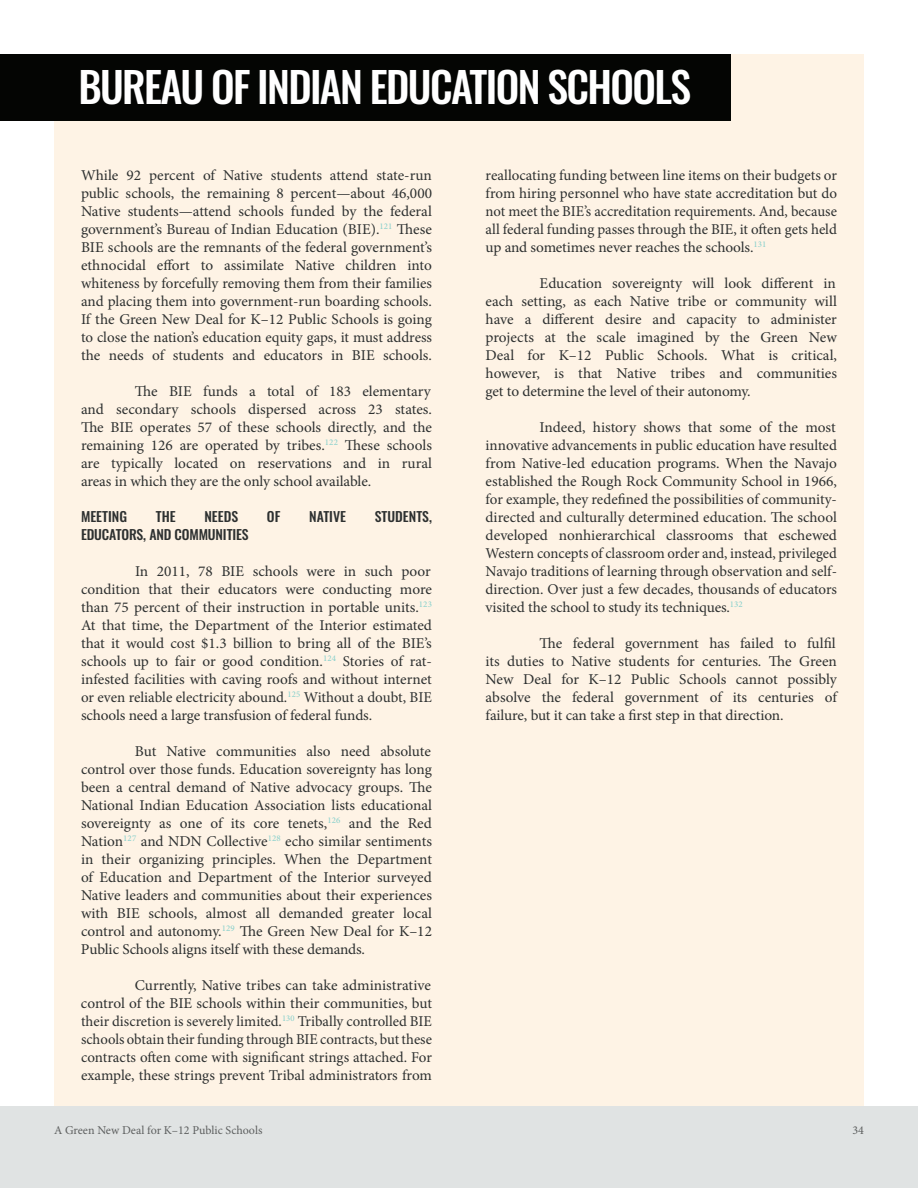
<style>
.page{position:relative;width:918px;height:1188px;background:#fff}
.page>*{position:absolute;margin:0;border:0;box-sizing:border-box;transform-origin:0 0}
.t1{font:500 42px "Oswald";letter-spacing:-.04em;color:#fff}
.t2{font:15px/18px "Minion Pro";letter-spacing:-.005em;color:#2d3030;text-align:justify}
.t3{font:500 13.5px "Oswald";color:#2d3030}
.t4{font:12px "Minion Pro";color:#5d5f5f}
</style>
<div class="page">
<div style="left:54px;top:54px;width:810px;height:1066px;background:#fef3e5"></div>
<div style="left:0;top:1107px;width:918px;height:81px;background:#e0e3e3"></div>
<div style="left:0;top:54px;width:730px;height:67px;background:#040503"></div>
<h1 class="t1" style="left:78px;top:65px;width:614px">BUREAU OF INDIAN EDUCATION SCHOOLS</h1>
<p class="t2" style="left:81px;top:166px;width:353px">While 92 percent of Native students attend state-run public schools, the remaining 8 percent—about 46,000<br>Native students—attend schools funded by the federal government’s Bureau of Indian Education (BIE).<sup>121</sup> These BIE schools are the remnants of the federal government’s ethnocidal effort to assimilate Native children into whiteness by forcefully removing them from their families and placing them into government-run boarding schools.<br>If the Green New Deal for K–12 Public Schools is going to close the nation’s education equity gaps, it must address the needs of students and educators in BIE schools.</p>
<p class="t2" style="left:81px;top:382px;width:353px;text-indent:54px">The BIE funds a total of 183 elementary and secondary schools dispersed across 23 states.<br>The BIE operates 57 of these schools directly, and the remaining 126 are operated by tribes.<sup>122</sup> These schools are typically located on reservations and in rural areas in which they are the only school available.</p>
<p class="t3" style="left:81px;top:509px;width:48px">MEETING</p>
<p class="t3" style="left:156px;top:509px;width:21px">THE</p>
<p class="t3" style="left:204px;top:509px;width:35px">NEEDS</p>
<p class="t3" style="left:267px;top:509px;width:15px">OF</p>
<p class="t3" style="left:309px;top:509px;width:38px">NATIVE</p>
<p class="t3" style="left:375px;top:509px;width:59px">STUDENTS,</p>
<p class="t3" style="left:81px;top:527px;width:169px">EDUCATORS, AND COMMUNITIES</p>
<p class="t2" style="left:81px;top:562px;width:353px;text-indent:54px">In 2011, 78 BIE schools were in such poor condition that their educators were conducting more than 75 percent of their instruction in portable units.<sup>123<br></sup>At that time, the Department of the Interior estimated that it would cost $1.3 billion to bring all of the BIE’s schools up to fair or good condition.<sup>124</sup> Stories of rat&shy;infested facilities with caving roofs and without internet or even reliable electricity abound.<sup>125</sup> Without a doubt, BIE schools need a large transfusion of federal funds.</p>
<p class="t2" style="left:81px;top:742px;width:353px;text-indent:54px">But Native communities also need absolute control over those funds. Education sovereignty has long been a central demand of Native advocacy groups. The National Indian Education Association lists educational sovereignty as one of its core tenets,<sup>126</sup> and the Red Nation<sup>127</sup> and NDN Collective<sup>128</sup> echo similar sentiments in their organizing principles. When the Department of Education and Department of the Interior surveyed Native leaders and communities about their experiences with BIE schools, almost all demanded greater local control and autonomy.<sup>129</sup> The Green New Deal for K–12<br>Public Schools aligns itself with these demands.</p>
<p class="t2" style="left:81px;top:976px;width:353px;text-indent:54px">Currently, Native tribes can take administrative control of the BIE schools within their communities, but their discretion is severely limited.<sup>130</sup> Tribally controlled BIE schools obtain their funding through BIE contracts, but these contracts often come with significant strings attached. For example, these strings prevent Tribal administrators from</p>
<p class="t2" style="left:486px;top:166px;width:353px">reallocating funding between line items on their budgets or from hiring personnel who have state accreditation but do not meet the BIE’s accreditation requirements. And, because all federal funding passes through the BIE, it often gets held up and sometimes never reaches the schools.<sup>131</sup></p>
<p class="t2" style="left:486px;top:274px;width:353px;text-indent:54px">Education sovereignty will look different in each setting, as each Native tribe or community will have a different desire and capacity to administer projects at the scale imagined by the Green New Deal for K–12 Public Schools. What is critical, however, is that Native tribes and communities get to determine the level of their autonomy.</p>
<p class="t2" style="left:486px;top:418px;width:353px;text-indent:54px">Indeed, history shows that some of the most innovative advancements in public education have resulted from Native-led education programs. When the Navajo established the Rough Rock Community School in 1966, for example, they redefined the possibilities of community&shy;directed and culturally determined education. The school developed nonhierarchical classrooms that eschewed Western concepts of classroom order and, instead, privileged Navajo traditions of learning through observation and self&shy;direction. Over just a few decades, thousands of educators visited the school to study its techniques.<sup>132</sup></p>
<p class="t2" style="left:486px;top:634px;width:353px;text-indent:54px">The federal government has failed to fulfil its duties to Native students for centuries. The Green New Deal for K–12 Public Schools cannot possibly absolve the federal government of its centuries of failure, but it can take a first step in that direction.</p>
<p class="t4" style="left:54px;top:1122px;width:210px">A Green New Deal for K–12 Public Schools</p>
<p class="t4" style="left:852px;top:1122px;width:13px">34</p>
</div>
